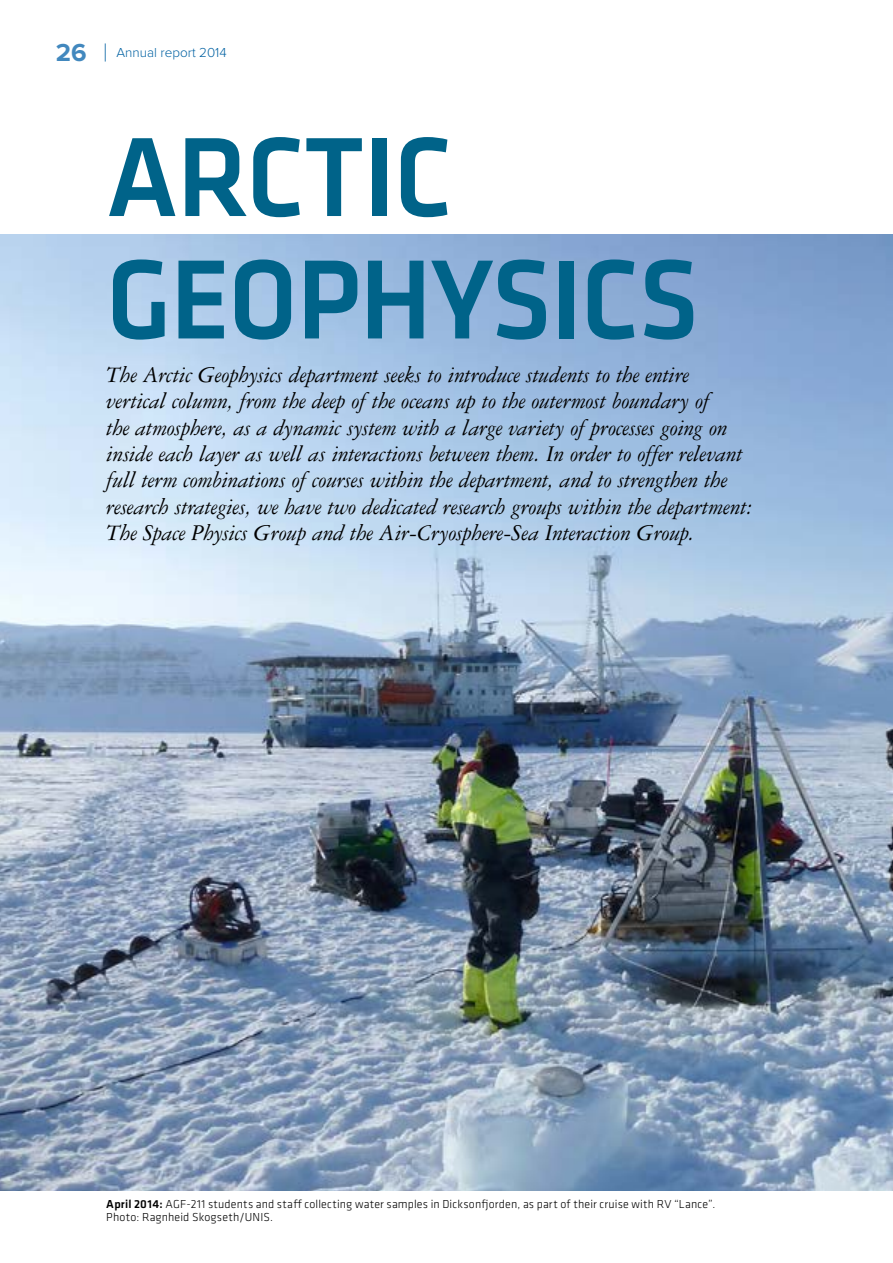
<style>
.page{position:relative;width:893px;height:1263px;background:#fff}
.page>*{position:absolute;margin:0;border:0;box-sizing:border-box;transform-origin:0 0}
.t1{font:500 116.85px/122.4px "Klavika";letter-spacing:-.01em;color:#006389;scale:.95 1}
.t2{font:italic 24px/26.4px "Garamond 3 LT Std";letter-spacing:-.01em;color:#000}
.t3{font:300 13.5px "Proxima Nova";color:#0061a2}
.t4{font:300 12px/13.2px "Klavika";letter-spacing:.015em;color:#000}
.s1{font-weight:700;font-size:25.5px;color:#4288be}
.s2{font-family:"Proxima Nova T";font-weight:100;font-size:25.5px}
.s3{font-weight:500}
</style>
<div class="page">
<img style="left:0;top:234px;width:893px;height:957px">
<p class="t3" style="left:56px;top:45px;width:172px"><span class="s1">26</span> <span class="s2">|</span> Annual report 2014</p>
<h1 class="t1" style="left:106px;top:113px;width:625px">ARCTIC<br>GEOPHYSICS</h1>
<p class="t2" style="left:106px;top:362px;width:647px">The Arctic Geophysics department seeks to introduce students to the entire vertical column, from the deep of the oceans up to the outermost boundary of<br>the atmosphere, as a dynamic system with a large variety of processes going on inside each layer as well as interactions between them. In order to offer relevant full term combinations of courses within the department, and to strengthen the research strategies, we have two dedicated research groups within the department:<br>The Space Physics Group and the Air-Cryosphere-Sea Interaction Group.</p>
<p class="t4" style="left:106px;top:1197px;width:610px"><span class="s3">April 2014:</span> AGF-211 students and staff collecting water samples in Dicksonfjorden, as part of their cruise with RV “Lance”.<br>Photo: Ragnheid Skogseth/UNIS.</p>
</div>
